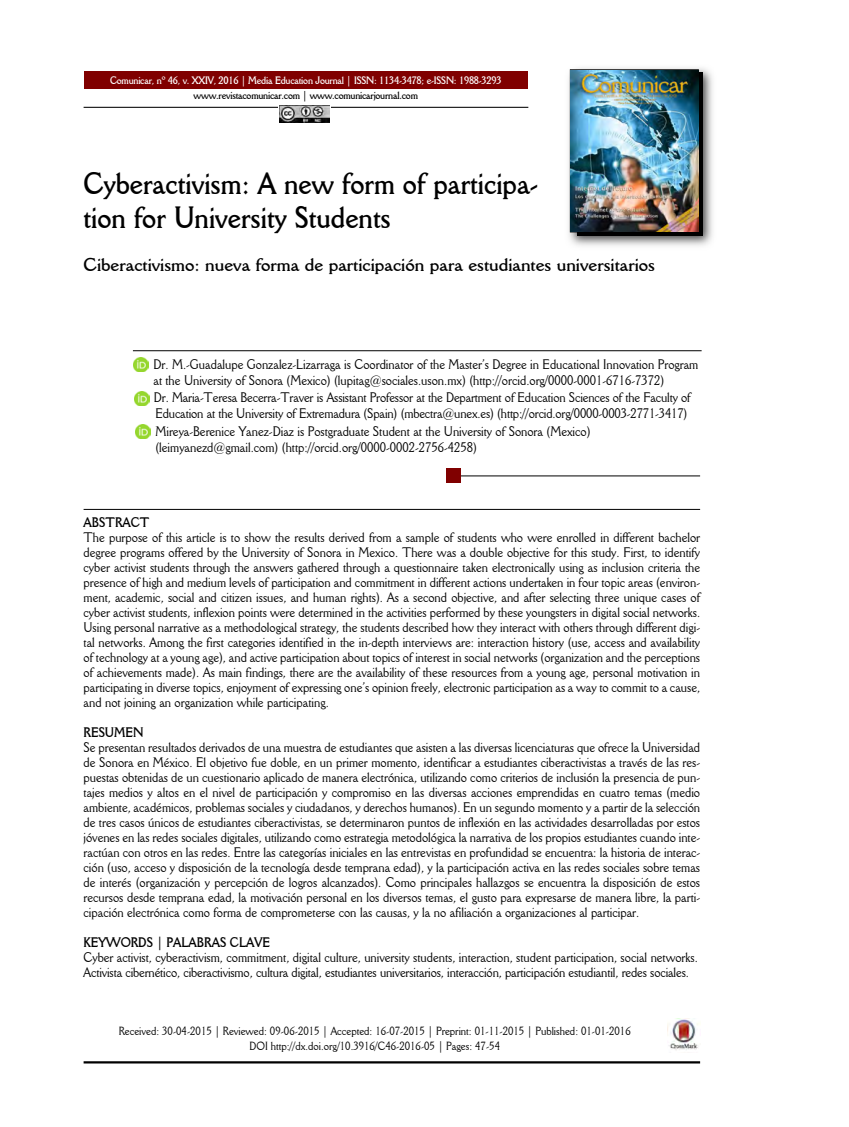
<style>
.page{position:relative;width:849px;height:1127px;background:#fff}
.page>*{position:absolute;margin:0;border:0;box-sizing:border-box;transform-origin:0 0}
.t1{font:700 30px/34.5px "Della Robbia BT";color:#000;scale:.9 1}
.t2{font:700 18px "Della Robbia BT";color:#000}
.t3{font:13.5px/15px "Della Robbia BT";color:#000;scale:.9 1}
.t4{font:700 13.5px "Della Robbia BT";color:#000;scale:.9 1}
.t5{font:11.55px/15px "Della Robbia BT";color:#000;text-align:center;scale:.9 1}
.t6{font:700 10.5px "Della Robbia BT";letter-spacing:-.02em;color:#fff;scale:.9 1}
.t7{font:700 10.5px "Della Robbia BT";letter-spacing:-.02em;color:#000;scale:.9 1}
</style>
<div class="page">
<svg style="left:83px;top:106px;width:446px;height:2px"></svg>
<div style="left:84px;top:71px;width:444px;height:17px;background:#800000"></div>
<img style="left:568px;top:68px;width:145px;height:178px">
<img style="left:577px;top:73px;width:125px;height:163px">
<img style="left:571px;top:70px;width:127px;height:162px">
<svg style="left:132px;top:350px;width:570px;height:1px"></svg>
<svg style="left:83px;top:508px;width:618px;height:2px"></svg>
<svg style="left:461px;top:475px;width:240px;height:1px"></svg>
<img style="left:668px;top:1018px;width:32px;height:32px">
<hr style="left:84px;top:1061px;width:616px;height:2px;background:#000">
<div style="left:446px;top:469px;width:15px;height:14px;background:#800000"></div>
<img style="left:134px;top:357px;width:15px;height:15px">
<svg style="left:278px;top:105px;width:53px;height:18px"></svg>
<img style="left:279px;top:105px;width:50px;height:18px">
<img style="left:134px;top:391px;width:15px;height:15px">
<img style="left:136px;top:424px;width:15px;height:15px">
<p class="t6" style="left:110px;top:74px;width:437px">Comunicar, nº 46, v. XXIV, 2016 | Media Education Journal | ISSN: 1134-3478; e-ISSN: 1988-3293</p>
<p class="t7" style="left:194px;top:88px;width:251px">www.revistacomunicar.com | www.comunicarjournal.com</p>
<h1 class="t1" style="left:84px;top:165px;width:507px">Cyberactivism: A new form of participa&shy;tion for University Students</h1>
<h2 class="t2" style="left:84px;top:253px;width:573px">Ciberactivismo: nueva forma de participación para estudiantes universitarios</h2>
<p class="t3" style="left:153px;top:356px;width:607px;line-height:15.8px">Dr. M.-Guadalupe Gonzalez-Lizarraga is Coordinator of the Master’s Degree in Educational Innovation Program at the University of Sonora (Mexico) (lupitag@sociales.uson.mx) (http://orcid.org/0000-0001-6716-7372)</p>
<p class="t3" style="left:154px;top:390px;width:598px;line-height:15.8px">Dr. Maria-Teresa Becerra-Traver is Assistant Professor at the Department of Education Sciences of the Faculty of<br>Education at the University of Extremadura (Spain) (mbectra@unex.es) (http://orcid.org/0000-0003-2771-3417)</p>
<p class="t3" style="left:155px;top:423px;width:485px;line-height:15.8px">Mireya-Berenice Yanez-Diaz is Postgraduate Student at the University of Sonora (Mexico) (leimyanezd@gmail.com) (http://orcid.org/0000-0002-2756-4258)</p>
<p class="t4" style="left:84px;top:514px;width:75px">ABSTRACT</p>
<p class="t3" style="left:84px;top:530px;width:687px;text-align:justify">The purpose of this article is to show the results derived from a sample of students who were enrolled in different bachelor degree programs offered by the University of Sonora in Mexico. There was a double objective for this study. First, to identify cyber activist students through the answers gathered through a questionnaire taken electronically using as inclusion criteria the presence of high and medium levels of participation and commitment in different actions undertaken in four topic areas (environ&shy;ment, academic, social and citizen issues, and human rights). As a second objective, and after selecting three unique cases of cyber activist students, inflexion points were determined in the activities performed by these youngsters in digital social networks.<br>Using personal narrative as a methodological strategy, the students described how they interact with others through different digi&shy;tal networks. Among the first categories identified in the in-depth interviews are: interaction history (use, access and availability of technology at a young age), and active participation about topics of interest in social networks (organization and the perceptions of achievements made). As main findings, there are the availability of these resources from a young age, personal motivation in participating in diverse topics, enjoyment of expressing one’s opinion freely, electronic participation as a way to commit to a cause, and not joining an organization while participating.</p>
<p class="t4" style="left:84px;top:724px;width:68px">RESUMEN</p>
<p class="t3" style="left:84px;top:740px;width:687px;text-align:justify">Se presentan resultados derivados de una muestra de estudiantes que asisten a las diversas licenciaturas que ofrece la Universidad de Sonora en México. El objetivo fue doble, en un primer momento, identificar a estudiantes ciberactivistas a través de las res&shy;puestas obtenidas de un cuestionario aplicado de manera electrónica, utilizando como criterios de inclusión la presencia de pun&shy;tajes medios y altos en el nivel de participación y compromiso en las diversas acciones emprendidas en cuatro temas (medio ambiente, académicos, problemas sociales y ciudadanos, y derechos humanos). En un segundo momento y a partir de la selección de tres casos únicos de estudiantes ciberactivistas, se determinaron puntos de inflexión en las actividades desarrolladas por estos jóvenes en las redes sociales digitales, utilizando como estrategia metodológica la narrativa de los propios estudiantes cuando inte&shy;ractúan con otros en las redes. Entre las categorías iniciales en las entrevistas en profundidad se encuentra: la historia de interac&shy;ción (uso, acceso y disposición de la tecnología desde temprana edad), y la participación activa en las redes sociales sobre temas de interés (organización y percepción de logros alcanzados). Como principales hallazgos se encuentra la disposición de estos recursos desde temprana edad, la motivación personal en los diversos temas, el gusto para expresarse de manera libre, la parti&shy;cipación electrónica como forma de comprometerse con las causas, y la no afiliación a organizaciones al participar.</p>
<p class="t4" style="left:84px;top:934px;width:209px">KEYWORDS | PALABRAS CLAVE</p>
<p class="t3" style="left:84px;top:950px;width:684px">Cyber activist, cyberactivism, commitment, digital culture, university students, interaction, student participation, social networks.<br>Activista cibernético, ciberactivismo, cultura digital, estudiantes universitarios, interacción, participación estudiantil, redes sociales.</p>
<p class="t5" style="left:119px;top:1023px;width:570px">Received: 30-04-2015 | Reviewed: 09-06-2015 | Accepted: 16-07-2015 | Preprint: 01-11-2015 | Published: 01-01-2016<br>DOI http://dx.doi.org/10.3916/C46-2016-05 | Pages: 47-54</p>
</div>
